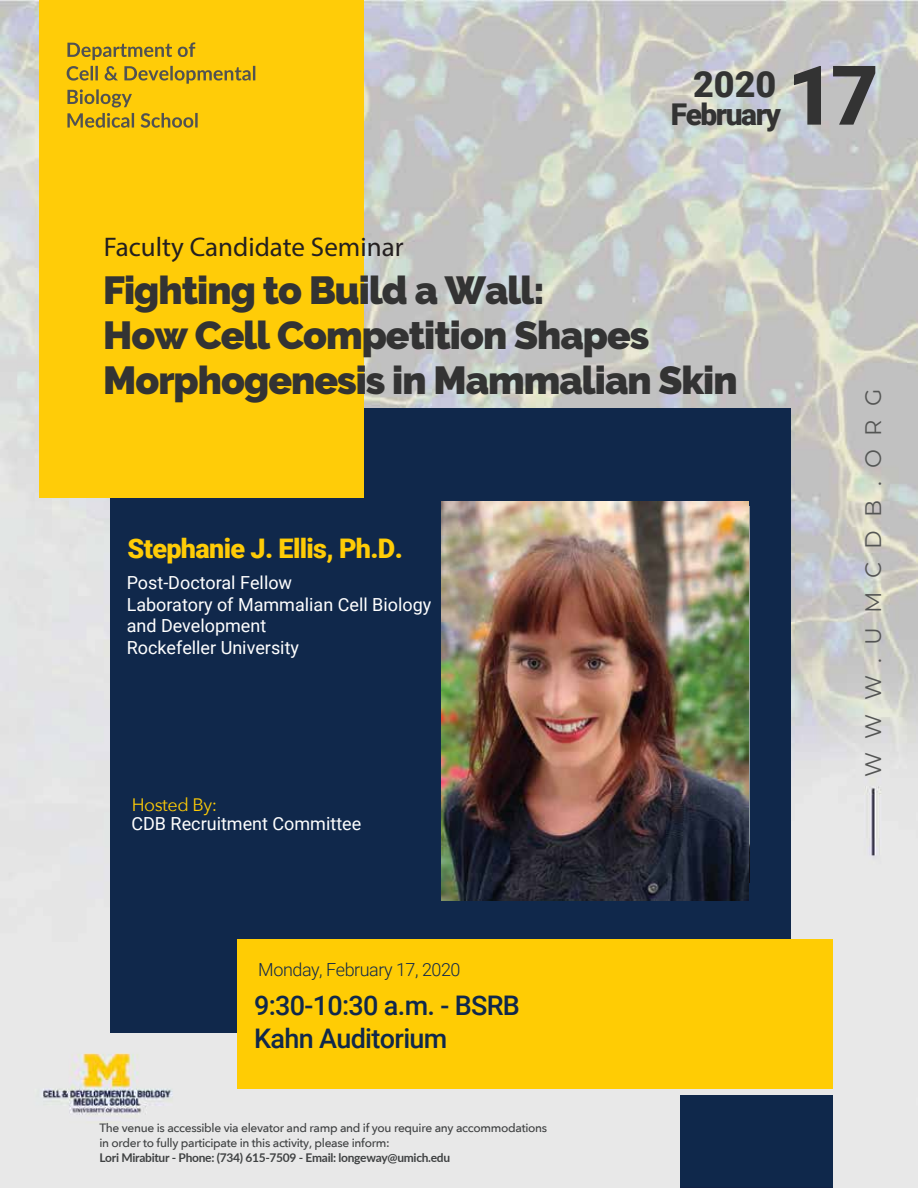
<style>
.page{position:relative;width:918px;height:1188px;background:#fff}
.page>*{position:absolute;margin:0;border:0;box-sizing:border-box;transform-origin:0 0}
.t1{font:900 82.5px "Roboto";color:#333}
.t2{font:900 39px/45px "Raleway";letter-spacing:-.025em;color:#333}
.t3{font:900 36px "Roboto";color:#333}
.t4{font:900 30px "Roboto";letter-spacing:-.05em;color:#333}
.t5{font:500 27px/33px "Roboto";letter-spacing:-.025em;color:#10284b}
.t6{font:27px "Myriad Pro";color:#231f20}
.t7{font:900 27px "Roboto";letter-spacing:-.025em;color:#ffcc06}
.t8{font:22.5px "Montserrat";letter-spacing:.6em;color:#545554}
.t9{font:18px/21.6px "Roboto";color:#fff}
.t10{font:300 18px "Roboto";letter-spacing:-.025em;color:#10284b}
.t11{font:18px "Avenir Next";letter-spacing:-.025em;color:#ffcc06}
.t12{font:500 12px/15px "Avenir Next";letter-spacing:-.025em;color:#3f4142}
.t13{font:700 12px "Lato";letter-spacing:-.025em;color:#3f4142}
</style>
<div class="page">
<img style="left:0;top:0;width:918px;height:1188px">
<div style="left:110px;top:408px;width:681px;height:625px;background:#10284b"></div>
<div style="left:40px;top:0;width:324px;height:498px;background:#ffcc08"></div>
<div style="left:681px;top:1095px;width:151px;height:93px;background:#0f284b"></div>
<img style="left:67px;top:42px;width:128px;height:15px">
<img style="left:67px;top:66px;width:188px;height:15px">
<img style="left:67px;top:89px;width:54px;height:19px">
<img style="left:96px;top:113px;width:102px;height:15px">
<div style="left:237px;top:939px;width:595px;height:150px;background:#ffcc04"></div>
<img style="left:441px;top:502px;width:307px;height:399px">
<h3 class="t3" style="left:693px;top:59px;width:85px">2020</h3>
<h3 class="t4" style="left:671px;top:93px;width:112px">February</h3>
<h1 class="t1" style="left:787px;top:38px;width:93px">17</h1>
<h3 class="t6" style="left:104px;top:231px;width:301px">Faculty Candidate Seminar</h3>
<h2 class="t2" style="left:103px;top:268px;width:636px">Fighting to Build a Wall:<br>How Cell Competition Shapes<br>Morphogenesis in Mammalian Skin</h2>
<h3 class="t7" style="left:128px;top:530px;width:277px">Stephanie J. Ellis, Ph.D.</h3>
<h3 class="t9" style="left:127px;top:571px;width:306px">Post-Doctoral Fellow<br>Laboratory of Mammalian Cell Biology and Development<br>Rockefeller University</h3>
<h3 class="t11" style="left:132px;top:790px;width:87px">Hosted By:</h3>
<h3 class="t9" style="left:131px;top:812px;width:231px">CDB Recruitment Committee</h3>
<h3 class="t8" style="left:858px;top:777px;width:390px;rotate:-90deg">WWW.UMCDB.ORG</h3>
<h3 class="t10" style="left:258px;top:957px;width:204px">Monday, February 17, 2020</h3>
<h3 class="t5" style="left:254px;top:988px;width:267px">9:30-10:30 a.m. - BSRB<br>Kahn Auditorium</h3>
<p class="t12" style="left:99px;top:1120px;width:449px">The venue is accessible via elevator and ramp and if you require any accommodations in order to fully participate in this activity, please inform:</p>
<p class="t13" style="left:99px;top:1149px;width:352px">Lori Mirabitur - Phone: (734) 615-7509 - Email: longeway@umich.edu</p>
</div>
